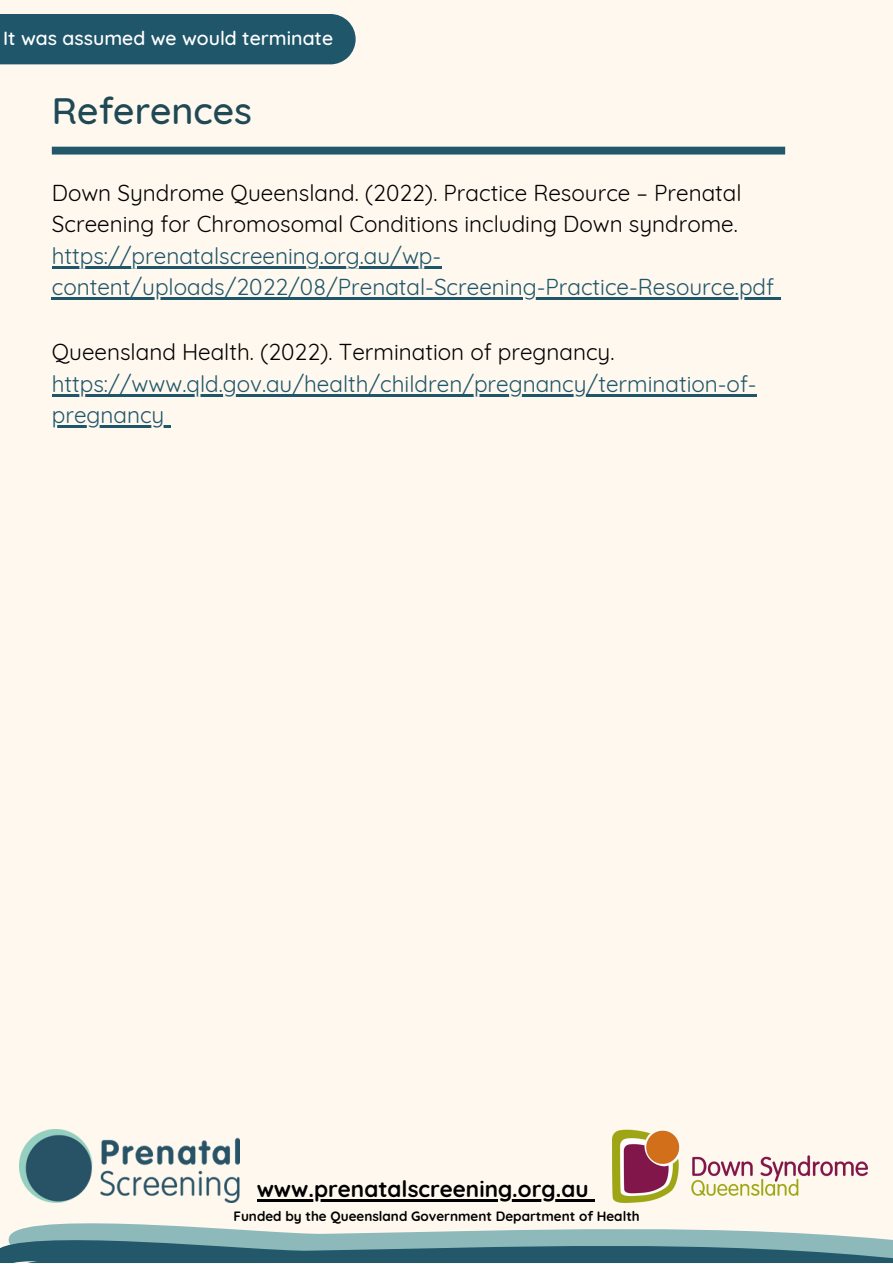
<style>
.page{position:relative;width:893px;height:1264px;background:#fff}
.page>*{position:absolute;margin:0;border:0;box-sizing:border-box;transform-origin:0 0}
.t1{font:500 37.5px "Quicksand";color:#204956}
.t2{font:22.5px/31.5px "Quicksand";color:#1f566a}
.t3{font:22.5px/31.5px "Quicksand";color:#000}
.t4{font:700 22.5px "Quicksand";color:#000}
.t5{font:500 19.5px "Quicksand";color:#fff}
.t6{font:700 13.5px "Quicksand";color:#000}
</style>
<div class="page">
<div style="left:0;top:0;width:892px;height:1262px;background:#fff8ee"></div>
<img style="left:612px;top:1129px;width:255px;height:56px">
<svg style="left:7px;top:1185px;width:885px;height:77px"></svg>
<div style="left:52px;top:147px;width:733px;height:7px;background:#23586b"></div>
<img style="left:20px;top:1129px;width:219px;height:73px">
<hr style="left:257px;top:1199px;width:331px;height:2px;background:#000">
<svg style="left:588px;top:1199px;width:6px;height:2px"></svg>
<hr style="left:52px;top:266px;width:389px;height:2px;background:#1f566a">
<hr style="left:52px;top:297px;width:722px;height:2px;background:#1f566a">
<svg style="left:774px;top:297px;width:6px;height:2px"></svg>
<div style="left:0;top:14px;width:355px;height:50px;background:#1f566a"></div>
<hr style="left:52px;top:394px;width:704px;height:2px;background:#1f566a">
<hr style="left:52px;top:425px;width:112px;height:3px;background:#1f566a">
<svg style="left:164px;top:425px;width:6px;height:3px"></svg>
<p class="t5" style="left:3px;top:25px;width:331px">It was assumed we would terminate</p>
<h1 class="t1" style="left:52px;top:86px;width:202px">References</h1>
<p class="t3" style="left:52px;top:176px;width:691px">Down Syndrome Queensland. (2022). Practice Resource – Prenatal<br>Screening for Chromosomal Conditions including Down syndrome.</p>
<p class="t2" style="left:52px;top:239px;width:723px">https://prenatalscreening.org.au/wp&shy;content/uploads/2022/08/Prenatal-Screening-Practice-Resource.pdf</p>
<p class="t3" style="left:52px;top:336px;width:564px">Queensland Health. (2022). Termination of pregnancy.</p>
<p class="t2" style="left:52px;top:367px;width:706px">https://www.qld.gov.au/health/children/pregnancy/termination-of&shy;pregnancy</p>
<p class="t4" style="left:257px;top:1174px;width:333px">www.prenatalscreening.org.au</p>
<p class="t6" style="left:233px;top:1207px;width:408px">Funded by the Queensland Government Department of Health</p>
</div>
